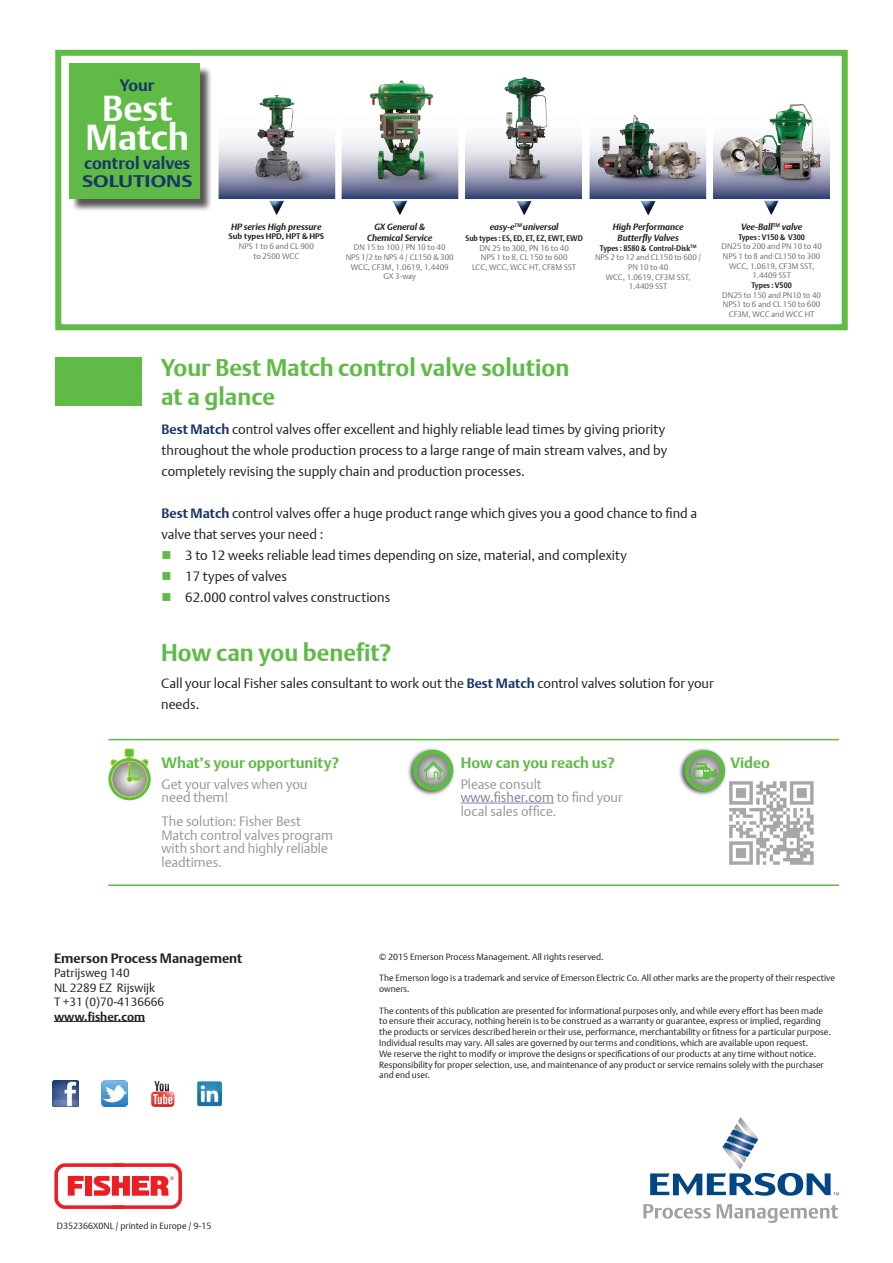
<style>
.page{position:relative;width:893px;height:1263px;background:#fff}
.page>*{position:absolute;margin:0;border:0;box-sizing:border-box;transform-origin:0 0}
.t1{font:700 36px/28.5px "DTL Argo T";color:#fff;text-align:center}
.t2{font:700 24px/28.8px "DTL Argo T";color:#5fba46}
.t3{font:700 16.8px/18px "DTL Argo T";color:#173669}
.t4{font:700 16.5px "DTL Argo T";color:#173669}
.t5{font:700 15px "DTL Argo T";color:#5fba46}
.t6{font:13.5px/21px "DTL Argo T Light";color:#231f20}
.t7{font:13.5px/13.5px "DTL Argo T Light";color:#95979a}
.t8{font:700 13.5px "DTL Argo T";color:#231f20}
.t9{font:12px/14.4px "DTL Argo T Light";color:#231f20}
.t10{font:700 12px "DTL Argo T";color:#231f20}
.t11{font:9px/10.8px "DTL Argo T Light";color:#231f20}
.t12{font:italic 700 9px/10.9px "DTL Argo T";color:#231f20;text-align:center}
.t13{font:8.1px/9.8px "DTL Argo T Light";color:#6c6d70;text-align:center}
.t14{font:700 8.1px "DTL Argo T";color:#231f20;scale:.89 1}
.t15{font:700 8.1px "DTL Argo T";color:#231f20}
.s1{font-family:"DTL Argo T";font-weight:700;color:#173669}
.s2{color:#5fba46}
.s3{color:#7d80a1}
</style>
<div class="page">
<hr style="left:54px;top:1021px;width:91px;height:1px;background:#231f20">
<svg style="left:650px;top:1117px;width:189px;height:79px"></svg>
<svg style="left:643px;top:1204px;width:68px;height:14px"></svg>
<svg style="left:717px;top:1204px;width:121px;height:19px"></svg>
<img style="left:53px;top:1080px;width:26px;height:26px">
<img style="left:102px;top:1080px;width:26px;height:26px">
<img style="left:151px;top:1080px;width:24px;height:26px">
<img style="left:197px;top:1081px;width:26px;height:25px">
<svg style="left:54px;top:1163px;width:128px;height:46px"></svg>
<hr style="left:461px;top:803px;width:93px;height:1px;background:#7d80a1">
<div style="left:55px;top:357px;width:86px;height:49px;background:#5fba46"></div>
<hr style="left:108px;top:739px;width:731px;height:1px;background:#5fba46">
<div style="left:407px;top:747px;width:48px;height:49px;background:#231f20;opacity:.75"></div>
<div style="left:412px;top:750px;width:41px;height:41px;background:#5fba46;border-radius:50%"></div>
<svg style="left:417px;top:755px;width:32px;height:31px"></svg>
<svg style="left:423px;top:761px;width:20px;height:18px"></svg>
<svg style="left:112px;top:761px;width:36px;height:36px"></svg>
<div style="left:108px;top:758px;width:43px;height:42px;border:3px solid #5fba46;border-radius:50%"></div>
<div style="left:111px;top:761px;width:37px;height:36px;border:1px solid #bed530;border-radius:50%"></div>
<svg style="left:110px;top:759px;width:7px;height:7px"></svg>
<svg style="left:125px;top:749px;width:25px;height:33px"></svg>
<hr style="left:108px;top:884px;width:731px;height:2px;background:#5fba46">
<div style="left:55px;top:50px;width:793px;height:280px;border:6px solid #5fba46"></div>
<div style="left:71px;top:66px;width:141px;height:146px;background:#231f20;opacity:.75"></div>
<div style="left:70px;top:64px;width:130px;height:135px;background:#5fba46"></div>
<div style="left:640px;top:199px;width:18px;height:17px;background:#231f20;opacity:.75"></div>
<div style="left:763px;top:199px;width:18px;height:17px;background:#231f20;opacity:.75"></div>
<svg style="left:824px;top:139px;width:4px;height:58px"></svg>
<img style="left:206px;top:66px;width:125px;height:149px">
<img style="left:331px;top:49px;width:124px;height:166px">
<img style="left:596px;top:52px;width:78px;height:155px">
<img style="left:674px;top:52px;width:150px;height:160px">
<img style="left:455px;top:49px;width:141px;height:167px">
<img style="left:729px;top:781px;width:85px;height:84px">
<div style="left:678px;top:747px;width:49px;height:49px;background:#231f20;opacity:.75"></div>
<div style="left:684px;top:750px;width:41px;height:41px;background:#5fba46;border-radius:50%"></div>
<svg style="left:689px;top:755px;width:31px;height:31px"></svg>
<svg style="left:693px;top:763px;width:24px;height:16px"></svg>
<h3 class="t4" style="left:120px;top:76px;width:36px">Your</h3>
<h1 class="t1" style="left:86px;top:94px;width:105px">Best<br>Match</h1>
<h3 class="t3" style="left:82px;top:154px;width:112px">control valves<br>SOLUTIONS</h3>
<p class="t12" style="left:231px;top:221px;width:92px">HP series High pressure</p>
<p class="t15" style="left:229px;top:232px;width:97px">Sub types HPD, HPT &amp; HPS</p>
<p class="t13" style="left:239px;top:241px;width:76px">NPS 1 to 6 and CL 900 to 2500 WCC</p>
<p class="t12" style="left:367px;top:221px;width:67px">GX General &amp;<br>Chemical Service</p>
<p class="t13" style="left:346px;top:242px;width:109px">DN 15 to 100 / PN 10 to 40<br>NPS 1/2 to NPS 4 / CL150 &amp; 300<br>WCC, CF3M, 1.0619, 1.4409<br>GX 3-way</p>
<p class="t12" style="left:490px;top:221px;width:71px">easy-e<sup>TM</sup> universal</p>
<p class="t14" style="left:466px;top:233px;width:133px">Sub types : ES, ED, ET, EZ, EWT, EWD</p>
<p class="t13" style="left:472px;top:243px;width:105px">DN 25 to 300, PN 16 to 40<br>NPS 1 to 8, CL 150 to 600<br>LCC, WCC, WCC HT, CF8M SST</p>
<p class="t12" style="left:613px;top:221px;width:72px">High Performance<br>Butterfly Valves</p>
<p class="t14" style="left:600px;top:243px;width:110px">Types : 8580 &amp; Control-Disk<sup>TM</sup></p>
<p class="t13" style="left:595px;top:253px;width:108px">NPS 2 to 12 and CL150 to 600 /<br>PN 10 to 40<br>WCC, 1.0619, CF3M SST,<br>1.4409 SST</p>
<h2 class="t2" style="left:161px;top:353px;width:410px">Your Best Match control valve solution at a glance</h2>
<p class="t6" style="left:162px;top:419px;width:507px"><span class="s1">Best Match</span> control valves offer excellent and highly reliable lead times by giving priority throughout the whole production process to a large range of main stream valves, and by completely revising the supply chain and production processes.</p>
<h3 class="t6" style="left:162px;top:503px;width:537px"><span class="s1">Best Match</span> control valves offer a huge product range which gives you a good chance to find a valve that serves your need :</h3>
<h3 class="t6" style="left:162px;top:545px;width:467px"><span class="s2">■</span> 3 to 12 weeks reliable lead times depending on size, material, and complexity</h3>
<h3 class="t6" style="left:162px;top:566px;width:127px"><span class="s2">■</span> 17 types of valves</h3>
<h3 class="t6" style="left:162px;top:587px;width:230px"><span class="s2">■</span> 62.000 control valves constructions</h3>
<p class="t12" style="left:741px;top:221px;width:63px">Vee-Ball<sup>TM</sup> valve</p>
<p class="t14" style="left:738px;top:232px;width:76px">Types : V150 &amp; V300</p>
<p class="t13" style="left:721px;top:242px;width:102px">DN25 to 200 and PN 10 to 40<br>NPS 1 to 8 and CL150 to 300<br>WCC, 1.0619, CF3M SST,<br>1.4409 SST</p>
<p class="t14" style="left:751px;top:280px;width:47px">Types : V500</p>
<p class="t13" style="left:722px;top:290px;width:100px">DN25 to 150 and PN10 to 40<br>NPS1 to 6 and CL 150 to 600<br>CF3M, WCC and WCC HT</p>
<h2 class="t2" style="left:161px;top:638px;width:231px">How can you benefit?</h2>
<h3 class="t6" style="left:161px;top:672px;width:554px">Call your local Fisher sales consultant to work out the <span class="s1">Best Match</span> control valves solution for your needs.</h3>
<h3 class="t5" style="left:162px;top:753px;width:179px">What’s your opportunity?</h3>
<h3 class="t5" style="left:461px;top:753px;width:156px">How can you reach us?</h3>
<h3 class="t7" style="left:162px;top:777px;width:147px">Get your valves when you need them!</h3>
<h3 class="t7" style="left:162px;top:814px;width:173px">The solution: Fisher Best<br>Match control valves program with short and highly reliable leadtimes.</h3>
<h3 class="t7" style="left:461px;top:777px;width:164px">Please consult <span class="s3">www.fisher.com</span> to find your local sales office.</h3>
<h3 class="t5" style="left:730px;top:753px;width:41px">Video</h3>
<h3 class="t8" style="left:54px;top:950px;width:190px">Emerson Process Management</h3>
<h3 class="t9" style="left:54px;top:966px;width:112px">Patrijsweg 140<br>NL 2289 EZ Rijswijk<br>T +31 (0)70-4136666</h3>
<h3 class="t10" style="left:54px;top:1009px;width:93px">www.fisher.com</h3>
<p class="t11" style="left:57px;top:1220px;width:156px">D352366X0NL / printed in Europe / 9-15</p>
<p class="t11" style="left:379px;top:951px;width:226px">© 2015 Emerson Process Management. All rights reserved.</p>
<p class="t11" style="left:379px;top:972px;width:457px">The Emerson logo is a trademark and service of Emerson Electric Co. All other marks are the property of their respective owners.</p>
<p class="t11" style="left:379px;top:1005px;width:453px">The contents of this publication are presented for informational purposes only, and while every effort has been made to ensure their accuracy, nothing herein is to be construed as a warranty or guarantee, express or implied, regarding the products or services described herein or their use, performance, merchantability or fitness for a particular purpose.<br>Individual results may vary. All sales are governed by our terms and conditions, which are available upon request.<br>We reserve the right to modify or improve the designs or specifications of our products at any time without notice.<br>Responsibility for proper selection, use, and maintenance of any product or service remains solely with the purchaser and end user.</p>
</div>
